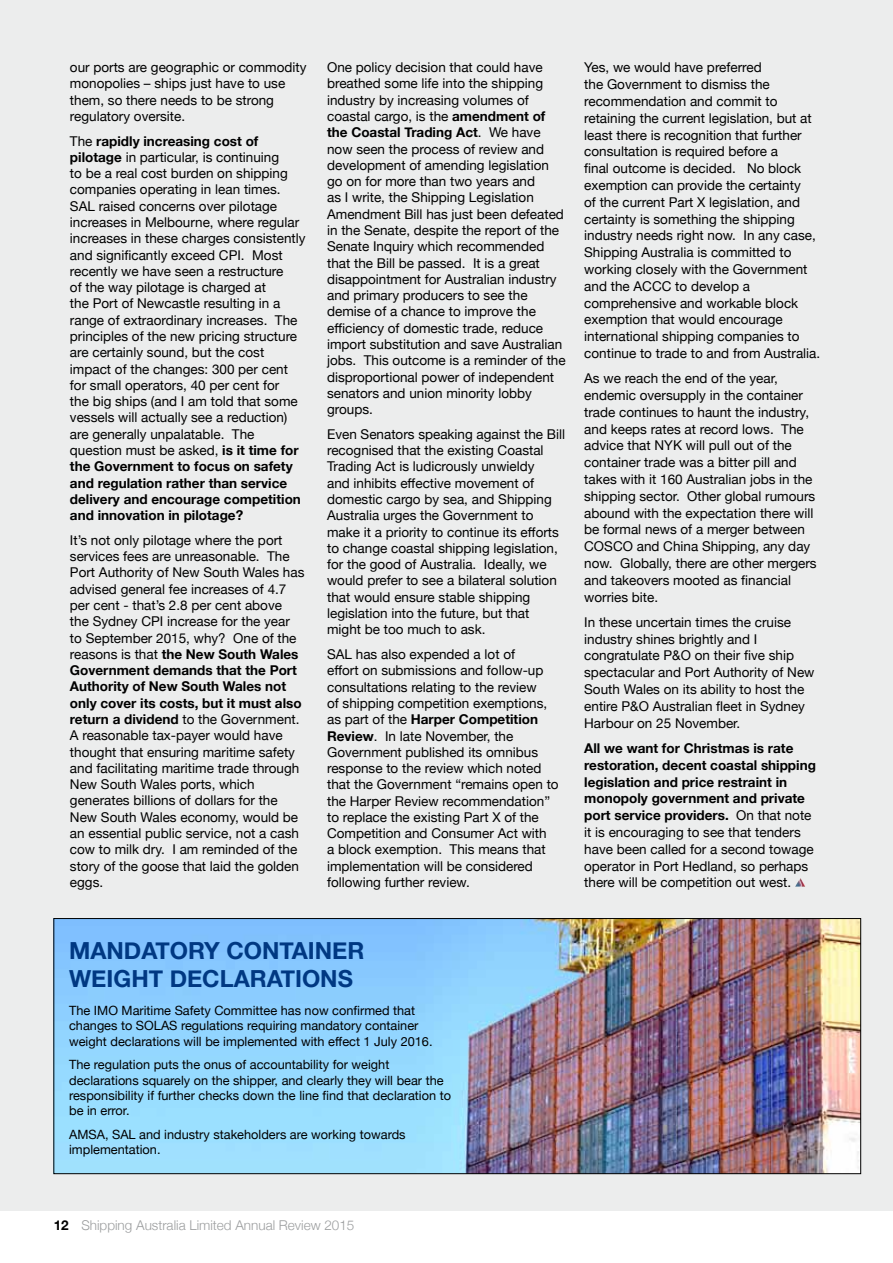
<style>
.page{position:relative;width:893px;height:1263px;background:#fff}
.page>*{position:absolute;margin:0;border:0;box-sizing:border-box;transform-origin:0 0}
.t1{font:700 23.55px/28.2px "Helvetica Neue";color:#003882}
.t2{font:13.5px/16.4px "Helvetica Neue";color:#000}
.t3{font:700 13.5px/16.8px "Helvetica Neue";color:#000}
.t4{font:300 13.5px "Helvetica Neue";color:#9c9e9f}
.t5{font:12.75px/15.3px "Helvetica Neue";color:#000}
.s1{font-weight:700}
.s2{font-weight:400}
.s3{font-weight:700;color:#000}
</style>
<div class="page">
<div style="left:0;top:0;width:893px;height:1210px;background:#eceded"></div>
<svg style="left:800px;top:878px;width:5px;height:9px"></svg>
<img style="left:56px;top:920px;width:803px;height:252px">
<div style="left:54px;top:918px;width:807px;height:256px;border:1px solid #000"></div>
<p class="t2" style="left:70px;top:58px;width:238px">our ports are geographic or commodity monopolies – ships just have to use them, so there needs to be strong regulatory oversite.</p>
<p class="t2" style="left:70px;top:132px;width:237px">The <span class="s1">rapidly increasing cost of pilotage</span> in particular, is continuing<br>to be a real cost burden on shipping companies operating in lean times.<br>SAL raised concerns over pilotage increases in Melbourne, where regular increases in these charges consistently and significantly exceed CPI. Most recently we have seen a restructure<br>of the way pilotage is charged at<br>the Port of Newcastle resulting in a range of extraordinary increases. The principles of the new pricing structure are certainly sound, but the cost impact of the changes: 300 per cent for small operators, 40 per cent for<br>the big ships (and I am told that some vessels will actually see a reduction) are generally unpalatable. The question must be asked, <span class="s1">is it time for the Government to focus on safety and regulation rather than service delivery and encourage competition and innovation in pilotage?</span></p>
<p class="t2" style="left:70px;top:531px;width:236px">It’s not only pilotage where the port services fees are unreasonable. The Port Authority of New South Wales has advised general fee increases of 4.7 per cent - that’s 2.8 per cent above<br>the Sydney CPI increase for the year to September 2015, why? One of the reasons is that <span class="s1">the New South Wales Government demands that the Port Authority of New South Wales not only cover its costs, but it must also return a dividend</span> to the Government.<br>A reasonable tax-payer would have thought that ensuring maritime safety and facilitating maritime trade through New South Wales ports, which generates billions of dollars for the New South Wales economy, would be an essential public service, not a cash cow to milk dry. I am reminded of the story of the goose that laid the golden eggs.</p>
<p class="t2" style="left:327px;top:58px;width:240px">One policy decision that could have breathed some life into the shipping industry by increasing volumes of coastal cargo, is the <span class="s1">amendment of the Coastal Trading Act</span>. We have now seen the process of review and development of amending legislation go on for more than two years and<br>as I write, the Shipping Legislation Amendment Bill has just been defeated in the Senate, despite the report of the Senate Inquiry which recommended that the Bill be passed. It is a great disappointment for Australian industry and primary producers to see the demise of a chance to improve the efficiency of domestic trade, reduce import substitution and save Australian jobs. This outcome is a reminder of the disproportional power of independent senators and union minority lobby groups.</p>
<p class="t2" style="left:327px;top:425px;width:240px">Even Senators speaking against the Bill recognised that the existing Coastal Trading Act is ludicrously unwieldy<br>and inhibits effective movement of domestic cargo by sea, and Shipping Australia urges the Government to make it a priority to continue its efforts to change coastal shipping legislation, for the good of Australia. Ideally, we would prefer to see a bilateral solution that would ensure stable shipping legislation into the future, but that might be too much to ask.</p>
<p class="t2" style="left:327px;top:645px;width:233px">SAL has also expended a lot of<br>effort on submissions and follow-up consultations relating to the review<br>of shipping competition exemptions, as part of the <span class="s1">Harper Competition Review</span>. In late November, the Government published its omnibus response to the review which noted that the Government “remains open to the Harper Review recommendation” to replace the existing Part X of the Competition and Consumer Act with<br>a block exemption. This means that implementation will be considered following further review.</p>
<p class="t2" style="left:584px;top:58px;width:238px;line-height:16.8px">Yes, we would have preferred<br>the Government to dismiss the recommendation and commit to retaining the current legislation, but at least there is recognition that further consultation is required before a<br>final outcome is decided. No block exemption can provide the certainty<br>of the current Part X legislation, and certainty is something the shipping industry needs right now. In any case, Shipping Australia is committed to working closely with the Government and the ACCC to develop a comprehensive and workable block exemption that would encourage international shipping companies to continue to trade to and from Australia.</p>
<p class="t2" style="left:584px;top:369px;width:234px;line-height:16.8px">As we reach the end of the year, endemic oversupply in the container trade continues to haunt the industry, and keeps rates at record lows. The advice that NYK will pull out of the container trade was a bitter pill and takes with it 160 Australian jobs in the shipping sector. Other global rumours abound with the expectation there will be formal news of a merger between COSCO and China Shipping, any day now. Globally, there are other mergers and takeovers mooted as financial worries bite.</p>
<p class="t2" style="left:584px;top:613px;width:232px;line-height:16.8px">In these uncertain times the cruise industry shines brightly and I congratulate P&amp;O on their five ship spectacular and Port Authority of New South Wales on its ability to host the entire P&amp;O Australian fleet in Sydney Harbour on 25 November.</p>
<p class="t3" style="left:584px;top:739px;width:233px">All we want for Christmas is rate restoration, decent coastal shipping legislation and price restraint in monopoly government and private port service providers. <span class="s2">On that note it is encouraging to see that tenders have been called for a second towage operator in Port Hedland, so perhaps there will be competition out west.</span></p>
<h1 class="t1" style="left:69px;top:936px;width:297px">MANDATORY CONTAINER<br>WEIGHT DECLARATIONS</h1>
<p class="t5" style="left:69px;top:1003px;width:365px">The IMO Maritime Safety Committee has now confirmed that changes to SOLAS regulations requiring mandatory container weight declarations will be implemented with effect 1 July 2016.</p>
<p class="t5" style="left:69px;top:1057px;width:383px">The regulation puts the onus of accountability for weight declarations squarely on the shipper, and clearly they will bear the responsibility if further checks down the line find that declaration to be in error.</p>
<p class="t5" style="left:69px;top:1127px;width:338px">AMSA, SAL and industry stakeholders are working towards implementation.</p>
<p class="t4" style="left:54px;top:1214px;width:302px"><span class="s3">12</span> Shipping Australia Limited Annual Review 2015</p>
</div>
